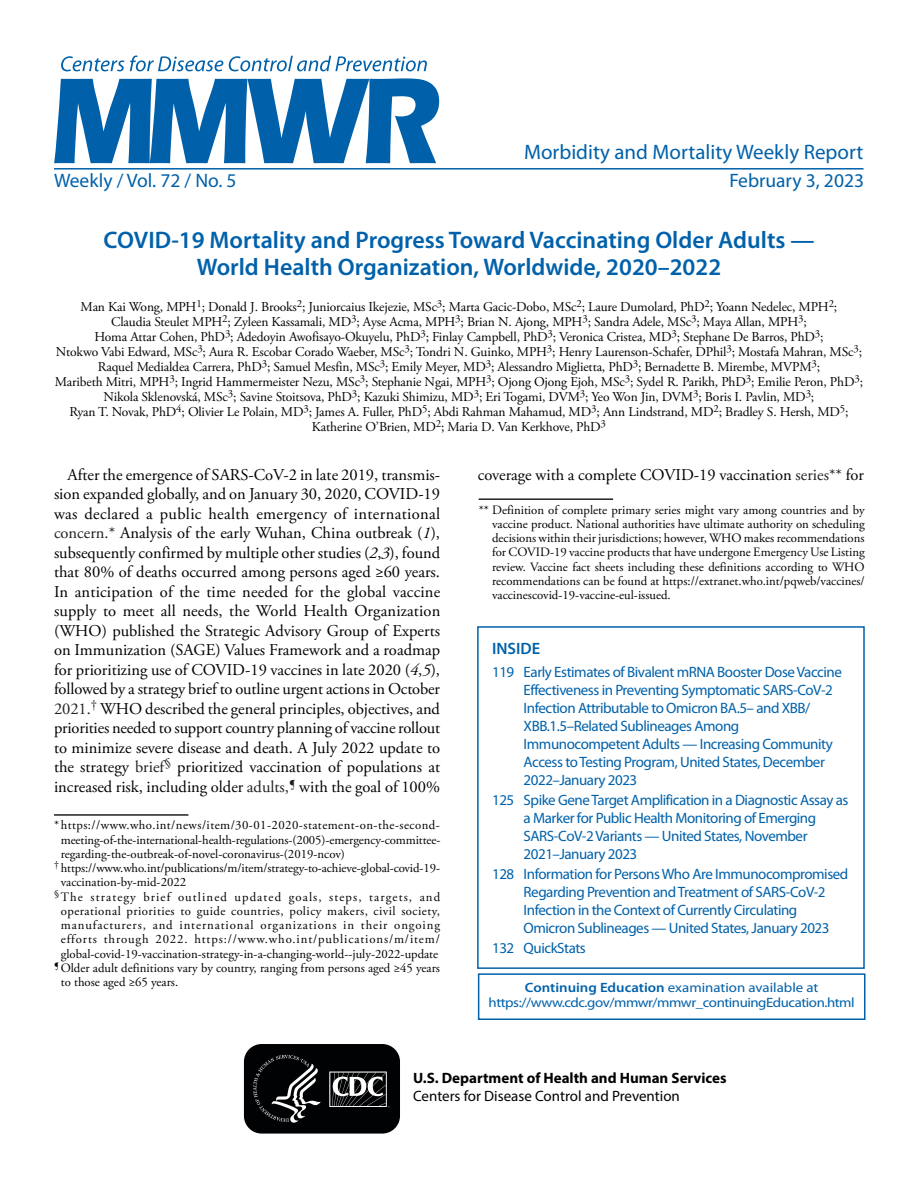
<style>
.page{position:relative;width:918px;height:1188px;background:#fff}
.page>*{position:absolute;margin:0;border:0;box-sizing:border-box;transform-origin:0 0}
.Report_Title{font:600 24px/27px "Myriad Pro";color:#0061aa;text-align:center}
.t1{font:21px "Myriad Pro";color:#0061aa}
.cover_date_vol{font:19.5px "Myriad Pro";color:#0061aa}
.Paragraph{font:16.5px/19.5px "Adobe Garamond Pro";color:#010203;text-align:justify}
.inside{font:600 16.5px "Myriad Pro";color:#0061aa}
.t2{font:15px/18px "Myriad Pro";letter-spacing:-.03em;color:#0061aa}
.t3{font:700 15px/18px "Myriad Pro";color:#010203}
.Author_Names{font:13.5px/15px "Adobe Garamond Pro";letter-spacing:-.01em;color:#010203;text-align:center}
.CE_box_-_normal_9pt{font:13.5px/15px "Myriad Pro";letter-spacing:-.03em;color:#0061aa;text-align:center;scale:1.1 1}
.footnote_w_rule_text{font:12.75px/14.2px "Adobe Garamond Pro";color:#010203;text-align:justify}
.footnote_no_rule_tex{font:12.75px/14.2px "Adobe Garamond Pro";letter-spacing:.07em;color:#010203;text-align:center}
.Footnote{font:12.75px/14.2px "Adobe Garamond Pro";color:#010203;text-align:justify}
.footnote_no_rule_tex-2{font:12.75px/14.2px "Adobe Garamond Pro";letter-spacing:-.01em;color:#010203}
.footnote_no_rule_tex-3{font:12.75px/14.2px "Adobe Garamond Pro";color:#010203}
.s1{color:#231f20}
.s2{font-style:italic}
.s3{font-weight:600}
.s4{font-weight:400}
</style>
<div class="page">
<hr style="left:54px;top:168px;width:810px;height:2px;background:#0061aa">
<svg style="left:54px;top:78px;width:385px;height:85px"></svg>
<svg style="left:61px;top:56px;width:366px;height:15px"></svg>
<div style="left:477px;top:626px;width:388px;height:343px;border:2px solid #0061aa"></div>
<div style="left:478px;top:973px;width:388px;height:47px;border:2px solid #0061aa"></div>
<svg style="left:243px;top:1045px;width:157px;height:89px;background:#222324"></svg>
<hr style="left:54px;top:814px;width:134px;height:2px;background:#231f20">
<hr style="left:479px;top:498px;width:134px;height:2px;background:#231f20">
<p class="t1" style="left:524px;top:139px;width:341px">Morbidity and Mortality Weekly Report</p>
<p class="cover_date_vol" style="left:54px;top:170px;width:184px">Weekly / Vol. 72 / No. 5</p>
<p class="cover_date_vol" style="left:729px;top:170px;width:136px">February 3, 2023</p>
<h1 class="Report_Title" style="left:104px;top:226px;width:712px">COVID-19 Mortality and Progress Toward Vaccinating Older Adults —<br>World Health Organization, Worldwide, 2020–2022</h1>
<p class="Author_Names" style="left:55px;top:300px;width:810px">Man Kai Wong, MPH<sup>1</sup>; Donald J. Brooks<sup>2</sup>; Juniorcaius Ikejezie, MSc<sup>3</sup>; Marta Gacic-Dobo, MSc<sup>2</sup>; Laure Dumolard, PhD<sup>2</sup>; Yoann Nedelec, MPH<sup>2</sup>;<br>Claudia Steulet MPH<sup>2</sup>; Zyleen Kassamali, MD<sup>3</sup>; Ayse Acma, MPH<sup>3</sup>; Brian N. Ajong, MPH<sup>3</sup>; Sandra Adele, MSc<sup>3</sup>; Maya Allan, MPH<sup>3</sup>;<br>Homa Attar Cohen, PhD<sup>3</sup>; Adedoyin Awofisayo-Okuyelu, PhD<sup>3</sup>; Finlay Campbell, PhD<sup>3</sup>; Veronica Cristea, MD<sup>3</sup>; Stephane De Barros, PhD<sup>3</sup>;<br>Ntokwo Vabi Edward, MSc<sup>3</sup>; Aura R. Escobar Corado Waeber, MSc<sup>3</sup>; Tondri N. Guinko, MPH<sup>3</sup>; Henry Laurenson-Schafer, DPhil<sup>3</sup>; Mostafa Mahran, MSc<sup>3</sup>; Raquel Medialdea Carrera, PhD<sup>3</sup>; Samuel Mesfin, MSc<sup>3</sup>; Emily Meyer, MD<sup>3</sup>; Alessandro Miglietta, PhD<sup>3</sup>; Bernadette B. Mirembe, MVPM<sup>3</sup>;<br>Maribeth Mitri, MPH<sup>3</sup>; Ingrid Hammermeister Nezu, MSc<sup>3</sup>; Stephanie Ngai, MPH<sup>3</sup>; Ojong Ojong Ejoh, MSc<sup>3</sup>; Sydel R. Parikh, PhD<sup>3</sup>; Emilie Peron, PhD<sup>3</sup>; Nikola Sklenovská, MSc<sup>3</sup>; Savine Stoitsova, PhD<sup>3</sup>; Kazuki Shimizu, MD<sup>3</sup>; Eri Togami, DVM<sup>3</sup>; Yeo Won Jin, DVM<sup>3</sup>; Boris I. Pavlin, MD<sup>3</sup>;<br>Ryan T. Novak, PhD<sup>4</sup>; Olivier Le Polain, MD<sup>3</sup>; James A. Fuller, PhD<sup>5</sup>; Abdi Rahman Mahamud, MD<sup>3</sup>; Ann Lindstrand, MD<sup>2</sup>; Bradley S. Hersh, MD<sup>5</sup>; Katherine O’Brien, MD<sup>2</sup>; Maria D. Van Kerkhove, PhD<sup>3</sup></p>
<p class="Paragraph" style="left:54px;top:465px;width:388px;text-indent:14px">After the emergence of SARS-CoV-2 in late 2019, transmis&shy;sion expanded globally, and on January 30, 2020, COVID-19 was declared a public health emergency of international <span class="s1">concern.*</span> Analysis of the early Wuhan, China outbreak (<span class="s2">1</span>), subsequently confirmed by multiple other studies (<span class="s2">2</span>,<span class="s2">3</span>), found that 80% of deaths occurred among persons aged ≥60 years.<br>In anticipation of the time needed for the global vaccine supply to meet all needs, the World Health Organization (WHO) published the Strategic Advisory Group of Experts on Immunization (SAGE) Values Framework and a roadmap for prioritizing use of COVID-19 vaccines in late 2020 (<span class="s2">4</span>,<span class="s2">5</span>), followed by a strategy brief to outline urgent actions in October <span class="s1">2021.</span><sup>†</sup> WHO described the general principles, objectives, and priorities needed to support country planning of vaccine rollout to minimize severe disease and death. A July 2022 update to the strategy <span class="s1">brief</span><sup>§</sup> prioritized vaccination of populations at increased risk, including older <span class="s1">adults,</span><sup>¶</sup> with the goal of 100%</p>
<p class="Footnote" style="left:61px;top:819px;width:381px;text-indent:-7px">*https://www.who.int/news/item/30-01-2020-statement-on-the-second&shy;meeting-of-the-international-health-regulations-(2005)-emergency-committee&shy;regarding-the-outbreak-of-novel-coronavirus-(2019-ncov)</p>
<p class="footnote_no_rule_tex-2" style="left:61px;top:861px;width:381px;text-indent:-7px"><sup>†</sup> https://www.who.int/publications/m/item/strategy-to-achieve-global-covid-19- vaccination-by-mid-2022</p>
<p class="footnote_no_rule_tex" style="left:54px;top:890px;width:388px"><sup>§</sup>The strategy brief outlined updated goals, steps, targets, and operational priorities to guide countries, policy makers, civil society, manufacturers, and international organizations in their ongoing efforts through 2022. https://www.who.int/publications/m/item/ global-covid-19-vaccination-strategy-in-a-changing-world--july-2022-update</p>
<p class="footnote_no_rule_tex-3" style="left:61px;top:961px;width:381px;text-indent:-7px"><sup>¶</sup> Older adult definitions vary by country, ranging from persons aged ≥45 years to those aged ≥65 years.</p>
<p class="Paragraph" style="left:478px;top:465px;width:388px">coverage with a complete COVID-19 vaccination <span class="s1">series**</span> for</p>
<p class="footnote_w_rule_text" style="left:492px;top:503px;width:374px;text-indent:-13px">** Definition of complete primary series might vary among countries and by vaccine product. National authorities have ultimate authority on scheduling decisions within their jurisdictions; however, WHO makes recommendations for COVID-19 vaccine products that have undergone Emergency Use Listing review. Vaccine fact sheets including these definitions according to WHO recommendations can be found at https://extranet.who.int/pqweb/vaccines/ vaccinescovid-19-vaccine-eul-issued.</p>
<h1 class="inside" style="left:492px;top:639px;width:50px">INSIDE</h1>
<p class="t2" style="left:524px;top:663px;width:320px;text-indent:-32px">119 Early Estimates of Bivalent mRNA Booster Dose Vaccine Effectiveness in Preventing Symptomatic SARS-CoV-2<br>Infection Attributable to Omicron BA.5– and XBB/ XBB.1.5–Related Sublineages Among Immunocompetent Adults — Increasing Community Access to Testing Program, United States, December 2022–January 2023</p>
<p class="t2" style="left:524px;top:791px;width:326px;text-indent:-32px">125 Spike Gene Target Amplification in a Diagnostic Assay as a Marker for Public Health Monitoring of Emerging SARS-CoV-2 Variants — United States, November 2021–January 2023</p>
<p class="t2" style="left:524px;top:866px;width:326px;text-indent:-32px">128 Information for Persons Who Are Immunocompromised Regarding Prevention and Treatment of SARS-CoV-2<br>Infection in the Context of Currently Circulating Omicron Sublineages — United States, January 2023</p>
<p class="t2" style="left:492px;top:940px;width:95px">132 QuickStats</p>
<p class="CE_box_-_normal_9pt" style="left:489px;top:980px;width:334px"><span class="s3">Continuing Education</span> examination available at https://www.cdc.gov/mmwr/mmwr_continuingEducation.html</p>
<p class="t3" style="left:413px;top:1069px;width:315px">U.S. Department of Health and Human Services<br><span class="s4">Centers for Disease Control and Prevention</span></p>
</div>
